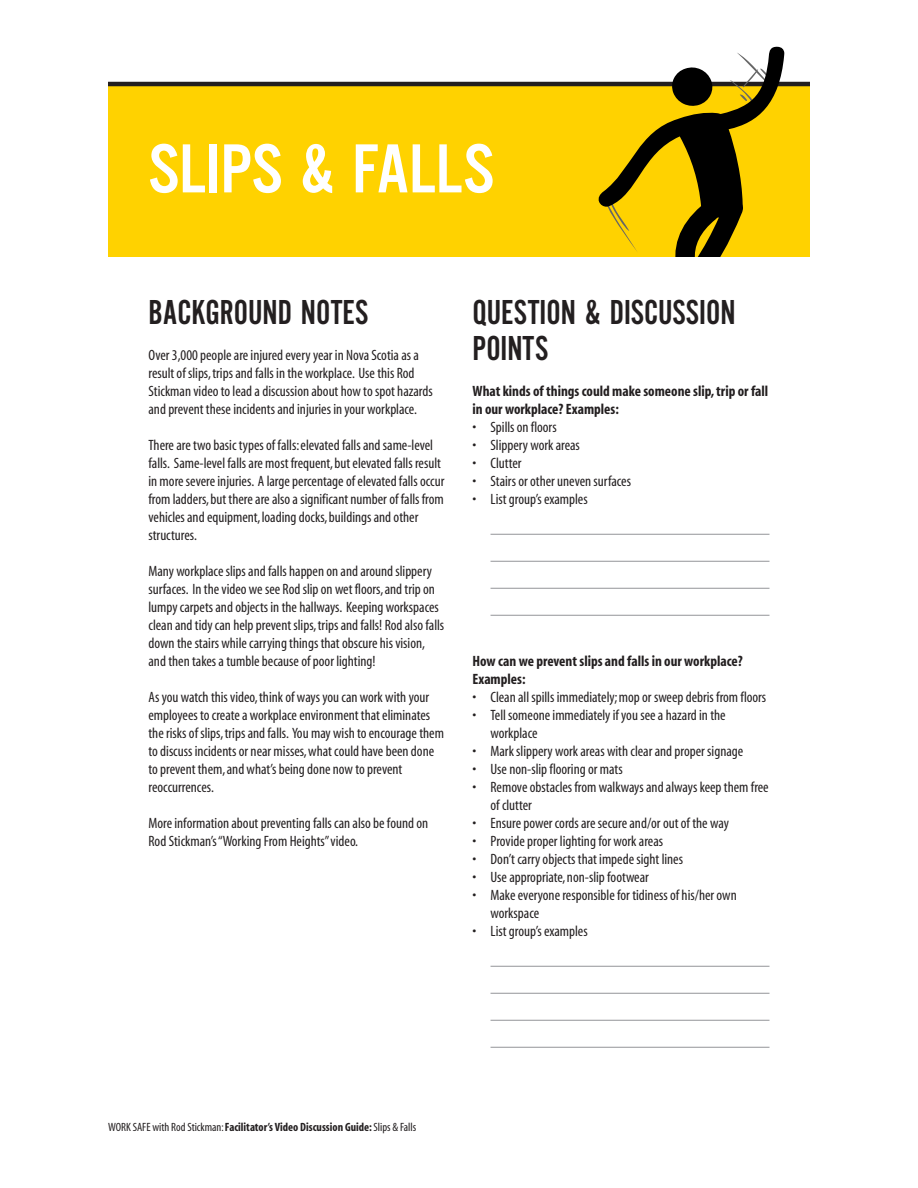
<style>
.page{position:relative;width:918px;height:1188px;background:#fff}
.page>*{position:absolute;margin:0;border:0;box-sizing:border-box;transform-origin:0 0}
.t1{font:72px "Alternate Gothic EF No Three";color:#fff}
.t2{font:36px/36px "Alternate Gothic EF No Two";color:#231f20}
.t3{font:condensed 15px/18px "Myriad";color:#231f20}
.t4{font:700 condensed 15px/18px "Myriad";color:#231f20}
.t5{font:condensed 12px "Myriad";color:#231f20}
.s1{font-weight:700}
</style>
<div class="page">
<hr style="left:491px;top:534px;width:278px;height:1px;background:#939598">
<hr style="left:491px;top:561px;width:278px;height:1px;background:#939598">
<hr style="left:491px;top:588px;width:278px;height:1px;background:#939598">
<hr style="left:491px;top:615px;width:278px;height:1px;background:#939598">
<hr style="left:491px;top:966px;width:278px;height:1px;background:#939598">
<hr style="left:491px;top:993px;width:278px;height:1px;background:#939598">
<hr style="left:491px;top:1020px;width:278px;height:1px;background:#939598">
<hr style="left:491px;top:1047px;width:278px;height:1px;background:#939598">
<div style="left:108px;top:84px;width:702px;height:173px;background:#ffd200"></div>
<hr style="left:108px;top:82px;width:702px;height:4px;background:#231f20">
<svg style="left:597px;top:46px;width:187px;height:211px"></svg>
<h1 class="t1" style="left:148px;top:141px;width:347px">SLIPS &amp; FALLS</h1>
<h2 class="t2" style="left:148px;top:297px;width:222px">BACKGROUND NOTES</h2>
<p class="t3" style="left:148px;top:347px;width:286px">Over 3,000 people are injured every year in Nova Scotia as a result of slips, trips and falls in the workplace. Use this Rod Stickman video to lead a discussion about how to spot hazards and prevent these incidents and injuries in your workplace.</p>
<p class="t3" style="left:148px;top:437px;width:298px">There are two basic types of falls: elevated falls and same-level falls. Same-level falls are most frequent, but elevated falls result in more severe injuries. A large percentage of elevated falls occur from ladders, but there are also a significant number of falls from vehicles and equipment, loading docks, buildings and other structures.</p>
<p class="t3" style="left:148px;top:563px;width:297px">Many workplace slips and falls happen on and around slippery surfaces. In the video we see Rod slip on wet floors, and trip on lumpy carpets and objects in the hallways. Keeping workspaces clean and tidy can help prevent slips, trips and falls! Rod also falls down the stairs while carrying things that obscure his vision, and then takes a tumble because of poor lighting!</p>
<p class="t3" style="left:148px;top:689px;width:297px">As you watch this video, think of ways you can work with your employees to create a workplace environment that eliminates the risks of slips, trips and falls. You may wish to encourage them to discuss incidents or near misses, what could have been done to prevent them, and what’s being done now to prevent reoccurrences.</p>
<p class="t3" style="left:148px;top:815px;width:281px">More information about preventing falls can also be found on<br>Rod Stickman’s “Working From Heights” video.</p>
<h2 class="t2" style="left:472px;top:297px;width:265px">QUESTION &amp; DISCUSSION<br>POINTS</h2>
<p class="t4" style="left:472px;top:383px;width:297px">What kinds of things could make someone slip, trip or fall in our workplace? Examples:</p>
<p class="t3" style="left:473px;top:419px;width:86px">• Spills on floors</p>
<p class="t3" style="left:473px;top:437px;width:109px">• Slippery work areas</p>
<p class="t3" style="left:473px;top:455px;width:51px">• Clutter</p>
<p class="t3" style="left:473px;top:473px;width:160px">• Stairs or other uneven surfaces</p>
<p class="t3" style="left:473px;top:491px;width:117px">• List group’s examples</p>
<p class="t4" style="left:472px;top:653px;width:272px">How can we prevent slips and falls in our workplace?<br>Examples:</p>
<p class="t3" style="left:473px;top:689px;width:295px">• Clean all spills immediately; mop or sweep debris from floors</p>
<p class="t3" style="left:491px;top:707px;width:237px;text-indent:-18px">• Tell someone immediately if you see a hazard in the workplace</p>
<p class="t3" style="left:473px;top:743px;width:272px">• Mark slippery work areas with clear and proper signage</p>
<p class="t3" style="left:473px;top:761px;width:152px">• Use non-slip flooring or mats</p>
<p class="t3" style="left:491px;top:779px;width:280px;text-indent:-18px">• Remove obstacles from walkways and always keep them free of clutter</p>
<p class="t3" style="left:473px;top:815px;width:258px">• Ensure power cords are secure and/or out of the way</p>
<p class="t3" style="left:473px;top:833px;width:192px">• Provide proper lighting for work areas</p>
<p class="t3" style="left:473px;top:851px;width:212px">• Don’t carry objects that impede sight lines</p>
<p class="t3" style="left:473px;top:869px;width:178px">• Use appropriate, non-slip footwear</p>
<p class="t3" style="left:491px;top:887px;width:248px;text-indent:-18px">• Make everyone responsible for tidiness of his/her own workspace</p>
<p class="t3" style="left:473px;top:923px;width:117px">• List group’s examples</p>
<p class="t5" style="left:108px;top:1123px;width:310px">WORK SAFE with Rod Stickman: <span class="s1">Facilitator’s Video Discussion Guide:</span> Slips &amp; Falls</p>
</div>
